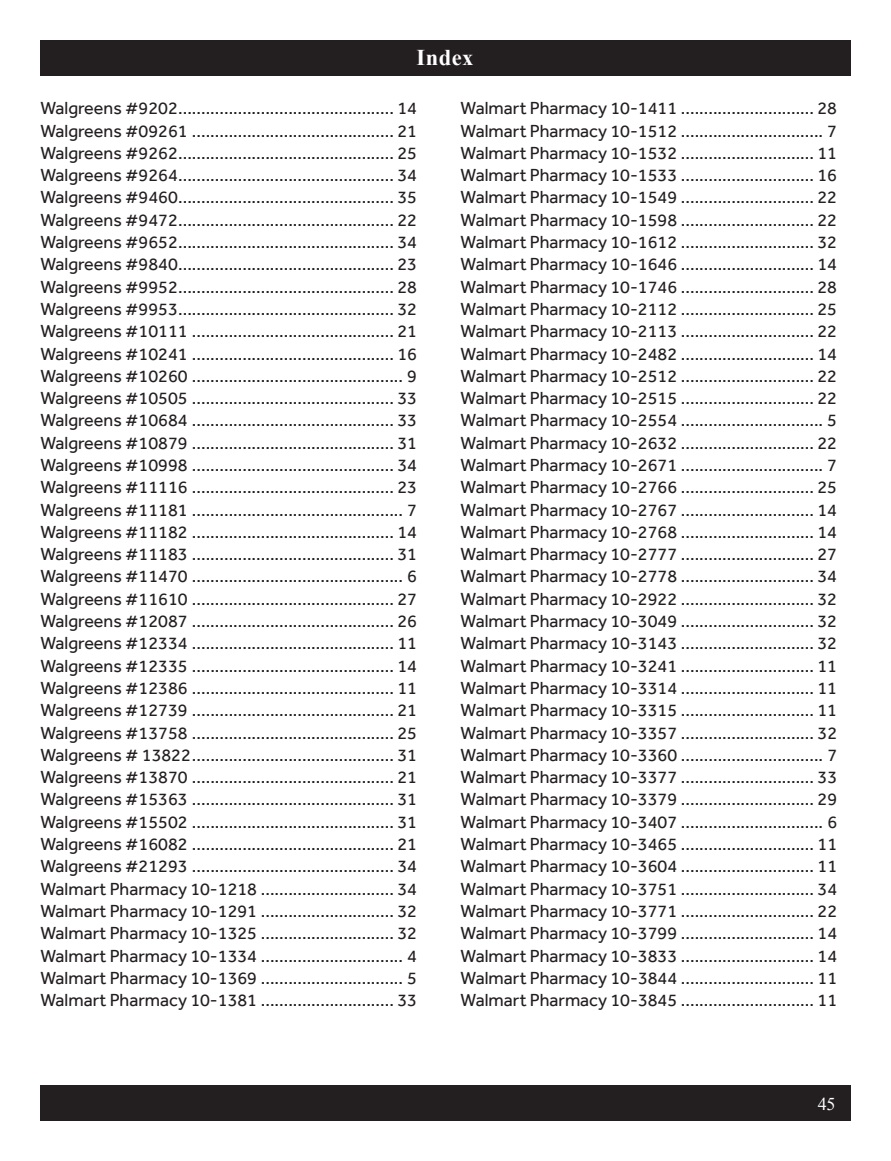
<style>
.page{position:relative;width:891px;height:1161px;background:#fff}
.page>*{position:absolute;margin:0;border:0;box-sizing:border-box;transform-origin:0 0}
.t1{font:700 22.5px "Times New Roman";letter-spacing:.02em;color:#fff}
.t2{font:18px/22.4px "Effra";color:#231f20;text-align:justify}
.t3{font:18px "Times New Roman";color:#fff}
</style>
<div class="page">
<div style="left:41px;top:40px;width:810px;height:36px;background:#231f20"></div>
<div style="left:41px;top:1085px;width:810px;height:35px;background:#231f20"></div>
<p class="t1" style="left:417px;top:44px;width:58px">Index</p>
<p class="t2" style="left:40px;top:97px;width:378px">Walgreens #9202 ............................................... 14<br>Walgreens #09261 ............................................ 21<br>Walgreens #9262 ............................................... 25<br>Walgreens #9264 ............................................... 34<br>Walgreens #9460 ............................................... 35<br>Walgreens #9472 ............................................... 22<br>Walgreens #9652 ............................................... 34<br>Walgreens #9840 ............................................... 23<br>Walgreens #9952 ............................................... 28<br>Walgreens #9953 ............................................... 32<br>Walgreens #10111 ............................................ 21<br>Walgreens #10241 ............................................ 16<br>Walgreens #10260 .............................................. 9<br>Walgreens #10505 ............................................ 33<br>Walgreens #10684 ............................................ 33<br>Walgreens #10879 ............................................ 31<br>Walgreens #10998 ............................................ 34<br>Walgreens #11116 ............................................ 23<br>Walgreens #11181 .............................................. 7<br>Walgreens #11182 ............................................ 14<br>Walgreens #11183 ............................................ 31<br>Walgreens #11470 .............................................. 6<br>Walgreens #11610 ............................................ 27<br>Walgreens #12087 ............................................ 26<br>Walgreens #12334 ............................................ 11<br>Walgreens #12335 ............................................ 14<br>Walgreens #12386 ............................................ 11<br>Walgreens #12739 ............................................ 21<br>Walgreens #13758 ............................................ 25<br>Walgreens # 13822 ............................................ 31<br>Walgreens #13870 ............................................ 21<br>Walgreens #15363 ............................................ 31<br>Walgreens #15502 ............................................ 31<br>Walgreens #16082 ............................................ 21<br>Walgreens #21293 ............................................ 34<br>Walmart Pharmacy 10-1218 ............................. 34<br>Walmart Pharmacy 10-1291 ............................. 32<br>Walmart Pharmacy 10-1325 ............................. 32<br>Walmart Pharmacy 10-1334 ............................... 4<br>Walmart Pharmacy 10-1369 ............................... 5<br>Walmart Pharmacy 10-1381 ............................. 33</p>
<p class="t2" style="left:461px;top:97px;width:378px">Walmart Pharmacy 10-1411 ............................. 28<br>Walmart Pharmacy 10-1512 ............................... 7<br>Walmart Pharmacy 10-1532 ............................. 11<br>Walmart Pharmacy 10-1533 ............................. 16<br>Walmart Pharmacy 10-1549 ............................. 22<br>Walmart Pharmacy 10-1598 ............................. 22<br>Walmart Pharmacy 10-1612 ............................. 32<br>Walmart Pharmacy 10-1646 ............................. 14<br>Walmart Pharmacy 10-1746 ............................. 28<br>Walmart Pharmacy 10-2112 ............................. 25<br>Walmart Pharmacy 10-2113 ............................. 22<br>Walmart Pharmacy 10-2482 ............................. 14<br>Walmart Pharmacy 10-2512 ............................. 22<br>Walmart Pharmacy 10-2515 ............................. 22<br>Walmart Pharmacy 10-2554 ............................... 5<br>Walmart Pharmacy 10-2632 ............................. 22<br>Walmart Pharmacy 10-2671 ............................... 7<br>Walmart Pharmacy 10-2766 ............................. 25<br>Walmart Pharmacy 10-2767 ............................. 14<br>Walmart Pharmacy 10-2768 ............................. 14<br>Walmart Pharmacy 10-2777 ............................. 27<br>Walmart Pharmacy 10-2778 ............................. 34<br>Walmart Pharmacy 10-2922 ............................. 32<br>Walmart Pharmacy 10-3049 ............................. 32<br>Walmart Pharmacy 10-3143 ............................. 32<br>Walmart Pharmacy 10-3241 ............................. 11<br>Walmart Pharmacy 10-3314 ............................. 11<br>Walmart Pharmacy 10-3315 ............................. 11<br>Walmart Pharmacy 10-3357 ............................. 32<br>Walmart Pharmacy 10-3360 ............................... 7<br>Walmart Pharmacy 10-3377 ............................. 33<br>Walmart Pharmacy 10-3379 ............................. 29<br>Walmart Pharmacy 10-3407 ............................... 6<br>Walmart Pharmacy 10-3465 ............................. 11<br>Walmart Pharmacy 10-3604 ............................. 11<br>Walmart Pharmacy 10-3751 ............................. 34<br>Walmart Pharmacy 10-3771 ............................. 22<br>Walmart Pharmacy 10-3799 ............................. 14<br>Walmart Pharmacy 10-3833 ............................. 14<br>Walmart Pharmacy 10-3844 ............................. 11<br>Walmart Pharmacy 10-3845 ............................. 11</p>
<p class="t3" style="left:818px;top:1098px;width:19px">45</p>
</div>
